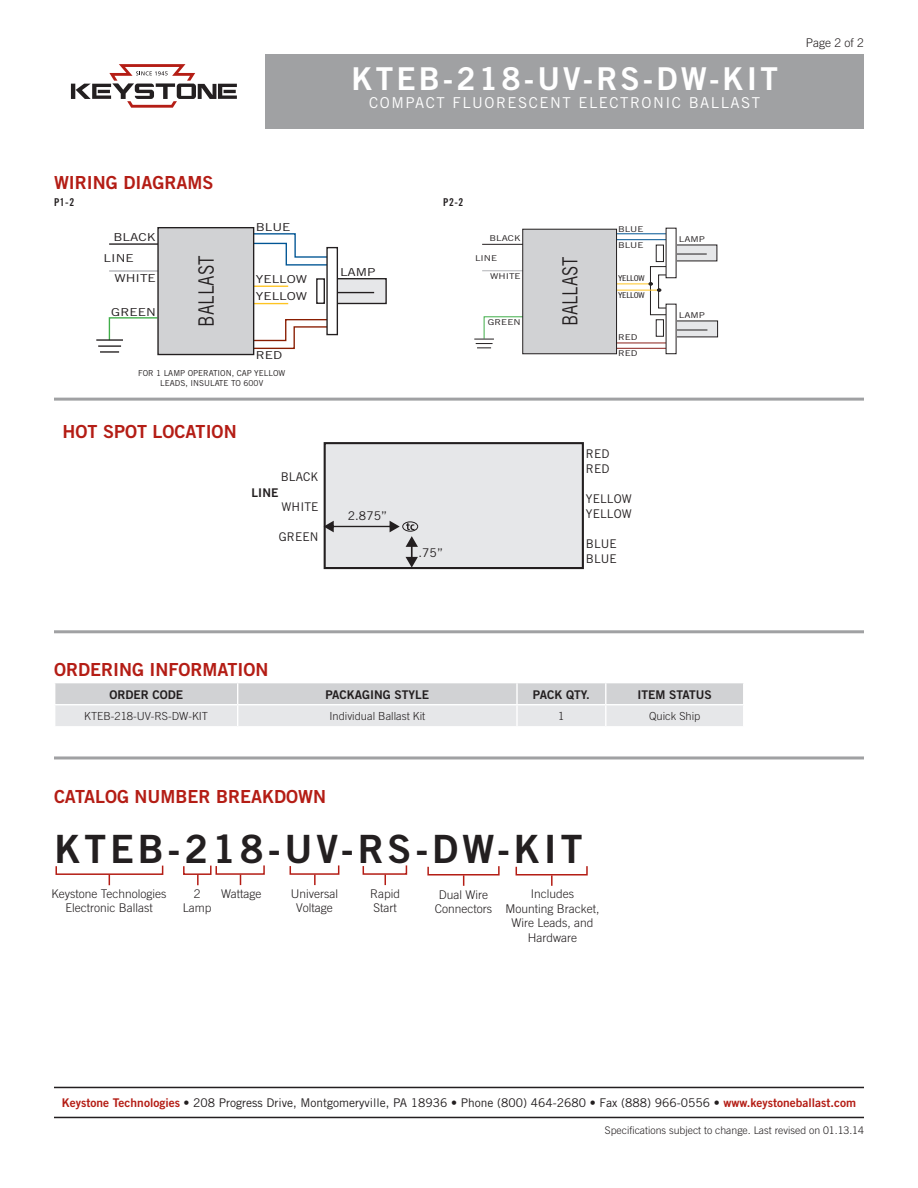
<style>
.page{position:relative;width:918px;height:1188px;background:#fff}
.page>*{position:absolute;margin:0;border:0;box-sizing:border-box;transform-origin:0 0}
.t1{font:39px "Trade Gothic Bold Two";letter-spacing:.1em;color:#231f20}
.t2{font:31.5px "Trade Gothic Bold Two";letter-spacing:.1em;color:#fff}
.t3{font:21.15px "Trade Gothic";color:#231f20;scale:.8 1}
.t4{font:20.85px "Trade Gothic";color:#231f20;scale:.8 1}
.t5{font:18px "Trade Gothic Bold Two";color:#b41d15}
.t6{font:15px "Trade Gothic";letter-spacing:.1em;color:#fff}
.t7{font:12px/15px "Trade Gothic";color:#231f20}
.t8{font:300 12px/14.4px "Trade Gothic";color:#231f20;text-align:center}
.t9{font:12px "Trade Gothic Bold Two";color:#231f20}
.t10{font:300 11.1px "Trade Gothic";color:#231f20}
.t11{font:10.95px "Trade Gothic";color:#231f20;scale:1.25 1}
.t12{font:10.95px "Trade Gothic";color:#231f20;scale:1.24 1}
.t13{font:10.8px "Trade Gothic Bold Cond Twenty";color:#231f20}
.t14{font:300 10.5px "Trade Gothic";color:#231f20}
.t15{font:8.25px/9.9px "Trade Gothic";color:#231f20;text-align:center}
.t16{font:7.95px "Trade Gothic";color:#231f20;scale:1.25 1}
.t17{font:7.95px "Trade Gothic Cond Eighteen";letter-spacing:-.025em;color:#231f20;scale:1.25 1}
.s1{font-family:"Trade Gothic Bold Two";color:#b41d15}
.s2{font-family:"Trade Gothic Bold Two"}
</style>
<div class="page">
<svg style="left:55px;top:683px;width:688px;height:43px;background:#dddedf"></svg>
<hr style="left:54px;top:756px;width:810px;height:3px;background:#a0a1a3">
<hr style="left:54px;top:630px;width:810px;height:3px;background:#a0a1a3">
<hr style="left:54px;top:398px;width:810px;height:3px;background:#a0a1a3">
<hr style="left:54px;top:1117px;width:810px;height:1px;background:#231f20">
<hr style="left:54px;top:1087px;width:810px;height:1px;background:#231f20">
<div style="left:266px;top:54px;width:598px;height:74px;background:#a0a1a3"></div>
<svg style="left:71px;top:64px;width:166px;height:44px"></svg>
<div style="left:325px;top:443px;width:258px;height:125px;background:#e6e7e9"></div>
<div style="left:324px;top:442px;width:260px;height:127px;border:2px solid #231f20"></div>
<svg style="left:406px;top:536px;width:12px;height:32px"></svg>
<svg style="left:324px;top:521px;width:76px;height:11px"></svg>
<svg style="left:55px;top:865px;width:109px;height:20px"></svg>
<svg style="left:183px;top:865px;width:82px;height:20px"></svg>
<svg style="left:362px;top:865px;width:46px;height:20px"></svg>
<svg style="left:289px;top:865px;width:51px;height:20px"></svg>
<svg style="left:427px;top:866px;width:73px;height:20px"></svg>
<svg style="left:515px;top:866px;width:73px;height:20px"></svg>
<svg style="left:406px;top:524px;width:8px;height:5px"></svg>
<div style="left:402px;top:522px;width:16px;height:9px;border:1px solid #231f20;border-radius:50%"></div>
<hr style="left:239px;top:286px;width:49px;height:1px;background:#fec422">
<hr style="left:239px;top:303px;width:49px;height:1px;background:#fec422">
<hr style="left:109px;top:243px;width:50px;height:2px;background:#231f20">
<hr style="left:109px;top:270px;width:49px;height:2px;background:#b2b3b7">
<svg style="left:108px;top:317px;width:49px;height:22px"></svg>
<svg style="left:254px;top:232px;width:77px;height:34px"></svg>
<svg style="left:254px;top:318px;width:77px;height:32px"></svg>
<div style="left:158px;top:228px;width:96px;height:127px;background:#d1d2d4"></div>
<div style="left:157px;top:227px;width:97px;height:128px;border:1px solid #231f20"></div>
<div style="left:316px;top:278px;width:9px;height:26px;border:1px solid #231f20"></div>
<div style="left:337px;top:279px;width:49px;height:24px;background:#e6e7e9"></div>
<div style="left:336px;top:278px;width:51px;height:26px;border:1px solid #231f20"></div>
<hr style="left:335px;top:292px;width:39px;height:1px;background:#231f20">
<div style="left:327px;top:248px;width:10px;height:87px;background:#fff"></div>
<div style="left:326px;top:247px;width:12px;height:88px;border:1px solid #231f20"></div>
<hr style="left:96px;top:339px;width:27px;height:2px;background:#231f20">
<hr style="left:98px;top:345px;width:23px;height:2px;background:#231f20">
<svg style="left:100px;top:351px;width:19px;height:2px"></svg>
<hr style="left:482px;top:244px;width:49px;height:1px;background:#231f20">
<hr style="left:482px;top:270px;width:42px;height:1px;background:#b2b3b7">
<hr style="left:613px;top:233px;width:56px;height:1px;background:#005594">
<hr style="left:614px;top:239px;width:56px;height:1px;background:#005594">
<hr style="left:593px;top:283px;width:58px;height:1px;background:#fec422">
<hr style="left:613px;top:342px;width:56px;height:1px;background:#891f19">
<hr style="left:613px;top:348px;width:56px;height:1px;background:#891f19">
<div style="left:656px;top:245px;width:8px;height:17px;border:1px solid #231f20"></div>
<div style="left:656px;top:319px;width:8px;height:18px;border:1px solid #231f20"></div>
<div style="left:675px;top:245px;width:42px;height:16px;background:#e6e7e9"></div>
<hr style="left:674px;top:254px;width:33px;height:1px;background:#231f20">
<div style="left:676px;top:321px;width:42px;height:16px;background:#e6e7e9"></div>
<hr style="left:674px;top:329px;width:33px;height:1px;background:#231f20">
<div style="left:650px;top:266px;width:19px;height:49px;border:1px solid #231f20"></div>
<div style="left:658px;top:274px;width:10px;height:35px;border:1px solid #231f20"></div>
<div style="left:666px;top:228px;width:10px;height:50px;background:#fff"></div>
<div style="left:666px;top:304px;width:10px;height:50px;background:#fff"></div>
<svg style="left:474px;top:316px;width:48px;height:32px"></svg>
<hr style="left:594px;top:290px;width:66px;height:1px;background:#fec422">
<div style="left:523px;top:229px;width:94px;height:125px;background:#d1d2d4"></div>
<div style="left:522px;top:229px;width:95px;height:125px;border:1px solid #231f20"></div>
<svg style="left:648px;top:282px;width:13px;height:10px"></svg>
<p class="t5" style="left:54px;top:171px;width:161px">WIRING DIAGRAMS</p>
<p class="t13" style="left:54px;top:196px;width:22px">P1-2</p>
<p class="t2" style="left:352px;top:60px;width:428px">KTEB-218-UV-RS-DW-KIT</p>
<p class="t6" style="left:369px;top:94px;width:392px">COMPACT FLUORESCENT ELECTRONIC BALLAST</p>
<p class="t13" style="left:443px;top:196px;width:22px">P2-2</p>
<p class="t11" style="left:114px;top:231px;width:35px">BLACK</p>
<p class="t11" style="left:114px;top:272px;width:35px">WHITE</p>
<p class="t11" style="left:111px;top:305px;width:37px">GREEN</p>
<p class="t12" style="left:104px;top:251px;width:26px">LINE</p>
<p class="t11" style="left:256px;top:220px;width:29px">BLUE</p>
<p class="t3" style="left:194px;top:327px;width:90px;rotate:-90deg">BALLAST</p>
<p class="t11" style="left:340px;top:265px;width:30px">LAMP</p>
<p class="t11" style="left:256px;top:273px;width:43px">YELLOW</p>
<p class="t11" style="left:256px;top:290px;width:43px">YELLOW</p>
<p class="t11" style="left:256px;top:349px;width:23px">RED</p>
<p class="t15" style="left:138px;top:368px;width:149px">FOR 1 LAMP OPERATION, CAP YELLOW<br>LEADS, INSULATE TO 600V</p>
<p class="t5" style="left:63px;top:420px;width:176px">HOT SPOT LOCATION</p>
<p class="t7" style="left:281px;top:469px;width:39px">BLACK</p>
<p class="t7" style="left:282px;top:499px;width:39px">WHITE</p>
<p class="t7" style="left:279px;top:529px;width:41px">GREEN</p>
<p class="t9" style="left:251px;top:486px;width:29px">LINE</p>
<p class="t7" style="left:348px;top:508px;width:41px">2.875”</p>
<p class="t7" style="left:418px;top:545px;width:26px">.75”</p>
<p class="t16" style="left:618px;top:224px;width:22px">BLUE</p>
<p class="t16" style="left:490px;top:234px;width:26px">BLACK</p>
<p class="t16" style="left:679px;top:235px;width:22px">LAMP</p>
<p class="t16" style="left:618px;top:240px;width:22px">BLUE</p>
<p class="t16" style="left:475px;top:253px;width:19px">LINE</p>
<p class="t4" style="left:558px;top:326px;width:89px;rotate:-90deg">BALLAST</p>
<p class="t16" style="left:490px;top:272px;width:26px">WHITE</p>
<p class="t16" style="left:488px;top:318px;width:28px">GREEN</p>
<p class="t17" style="left:618px;top:274px;width:23px">YELLOW</p>
<p class="t17" style="left:618px;top:290px;width:23px">YELLOW</p>
<p class="t16" style="left:618px;top:333px;width:17px">RED</p>
<p class="t16" style="left:618px;top:348px;width:17px">RED</p>
<p class="t16" style="left:679px;top:311px;width:22px">LAMP</p>
<p class="t7" style="left:586px;top:446px;width:25px">RED</p>
<p class="t7" style="left:586px;top:461px;width:25px">RED</p>
<p class="t7" style="left:586px;top:491px;width:47px">YELLOW<br>YELLOW</p>
<p class="t7" style="left:586px;top:536px;width:33px">BLUE<br>BLUE</p>
<p class="t8" style="left:806px;top:36px;width:60px">Page 2 of 2</p>
<p class="t5" style="left:54px;top:659px;width:216px">ORDERING INFORMATION</p>
<p class="t9" style="left:109px;top:687px;width:75px">ORDER CODE</p>
<p class="t9" style="left:325px;top:687px;width:105px">PACKAGING STYLE</p>
<p class="t9" style="left:533px;top:687px;width:59px">PACK QTY.</p>
<p class="t9" style="left:638px;top:687px;width:76px">ITEM STATUS</p>
<p class="t10" style="left:84px;top:710px;width:125px">KTEB-218-UV-RS-DW-KIT</p>
<p class="t10" style="left:329px;top:710px;width:97px">Individual Ballast Kit</p>
<p class="t10" style="left:558px;top:710px;width:8px">1</p>
<p class="t10" style="left:649px;top:710px;width:53px">Quick Ship</p>
<p class="t5" style="left:54px;top:785px;width:274px">CATALOG NUMBER BREAKDOWN</p>
<p class="t1" style="left:55px;top:825px;width:529px">KTEB-218-UV-RS-DW-KIT</p>
<p class="t8" style="left:52px;top:886px;width:116px">Keystone Technologies</p>
<p class="t8" style="left:65px;top:901px;width:89px">Electronic Ballast</p>
<p class="t8" style="left:291px;top:886px;width:49px">Universal<br>Voltage</p>
<p class="t8" style="left:183px;top:886px;width:30px">2<br>Lamp</p>
<p class="t8" style="left:221px;top:886px;width:42px">Wattage</p>
<p class="t8" style="left:370px;top:886px;width:32px">Rapid</p>
<p class="t8" style="left:435px;top:887px;width:59px">Dual Wire<br>Connectors</p>
<p class="t8" style="left:531px;top:887px;width:45px">Includes</p>
<p class="t8" style="left:373px;top:901px;width:25px">Start</p>
<p class="t8" style="left:506px;top:901px;width:96px">Mounting Bracket,<br>Wire Leads, and<br>Hardware</p>
<p class="t7" style="left:62px;top:1095px;width:796px"><span class="s1">Keystone Technologies</span> <span class="s2">•</span> 208 Progress Drive, Montgomeryville, PA 18936 <span class="s2">•</span> Phone (800) 464-2680 <span class="s2">•</span> Fax (888) 966-0556 • <span class="s1">www.keystoneballast.com</span></p>
<p class="t14" style="left:605px;top:1124px;width:261px">Specifications subject to change. Last revised on 01.13.14</p>
</div>
